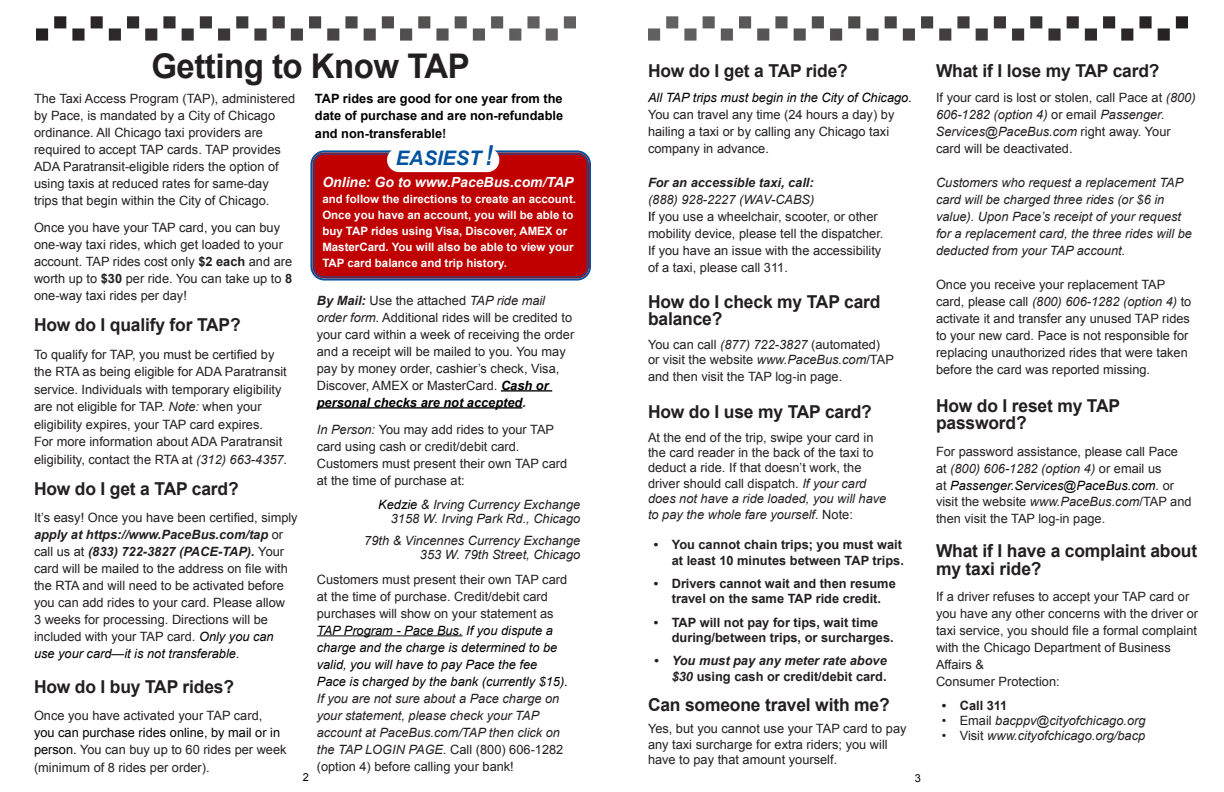
<style>
.page{position:relative;width:1224px;height:792px;background:#fff}
.page>*{position:absolute;margin:0;border:0;box-sizing:border-box;transform-origin:0 0}
.t1{font:700 34px "Arial";letter-spacing:-.015em;color:#231f20}
.t2{font:italic 700 27.5px "Arial";color:#0153a0;scale:.8 1}
.t3{font:italic 700 20px "Arial";color:#0153a0}
.t4{font:700 17.8px/17.5px "Arial";letter-spacing:-.01em;color:#231f20}
.t5{font:italic 700 14px "Arial";color:#fff}
.t6{font:12.8px/17px "Arial";color:#231f20}
.t7{font:italic 12.8px/17px "Arial";color:#231f20;text-align:right}
.t8{font:italic 12.8px/17px "Arial";color:#000}
.t9{font:700 12.8px/15.4px "Arial";color:#231f20;text-align:right}
.t10{font:italic 700 12.8px/17px "Arial";color:#231f20}
.t11{font:700 12.8px/17.5px "Arial";color:#000;text-align:justify}
.t12{font:700 11.5px/16px "Arial";color:#fff}
.t13{font:11px "Arial";color:#000}
.s1{font-weight:700}
.s2{font-style:italic}
.s3{font-weight:700;font-style:italic}
.s4{font-style:italic;color:#000}
.s5{color:#000}
.s6{font-weight:400}
.s7{font-style:normal}
.s8{color:#231f20}
.s9{font-weight:700;font-style:italic;color:#000}
.s10{font-style:normal;color:#231f20}
</style>
<div class="page">
<div style="left:312px;top:152px;width:277px;height:127px;background:#c00000;border-radius:12px"></div>
<div style="left:310px;top:150px;width:281px;height:131px;border:2px solid #0153a0;border-radius:13px"></div>
<div style="left:314px;top:154px;width:274px;height:123px;border:1px solid #0153a0;border-radius:10px"></div>
<div style="left:387px;top:148px;width:112px;height:24px;background:#fff;border-radius:12px"></div>
<hr style="left:501px;top:390px;width:51px;height:2px;background:#000">
<hr style="left:317px;top:407px;width:205px;height:2px;background:#000">
<hr style="left:317px;top:635px;width:146px;height:1px;background:#000">
<svg style="left:36px;top:16px;width:1152px;height:25px"></svg>
<p class="t1" style="left:151px;top:44px;width:320px">Getting to Know TAP</p>
<p class="t6" style="left:34px;top:90px;width:263px">The Taxi Access Program (TAP), administered by Pace, is mandated by a City of Chicago ordinance. All Chicago taxi providers are required to accept TAP cards. TAP provides ADA Paratransit-eligible riders the option of using taxis at reduced rates for same-day trips that begin within the City of Chicago.</p>
<p class="t6" style="left:34px;top:219px;width:260px">Once you have your TAP card, you can buy one-way taxi rides, which get loaded to your account. TAP rides cost only <span class="s1">$2 each</span> and are worth up to <span class="s1">$30</span> per ride. You can take up to <span class="s1">8 </span>one-way taxi rides per day!</p>
<p class="t4" style="left:34px;top:317px;width:208px">How do I qualify for TAP?</p>
<p class="t6" style="left:34px;top:346px;width:255px;line-height:17.5px">To qualify for TAP, you must be certified by the RTA as being eligible for ADA Paratransit service. Individuals with temporary eligibility are not eligible for TAP. <span class="s2">Note:</span> when your eligibility expires, your TAP card expires.<br>For more information about ADA Paratransit eligibility, contact the RTA at <span class="s2">(312) 663-4357.</span></p>
<p class="t4" style="left:34px;top:481px;width:206px">How do I get a TAP card?</p>
<p class="t6" style="left:34px;top:509px;width:265px">It’s easy! Once you have been certified, simply <span class="s3">apply at https://www.PaceBus.com/tap</span> or call us at <span class="s3">(833) 722-3827 (PACE-TAP).</span> Your card will be mailed to the address on file with the RTA and will need to be activated before you can add rides to your card. Please allow<br>3 weeks for processing. Directions will be included with your TAP card. <span class="s4">Only you can<br>use your card—it is not transferable</span><span class="s2">.</span></p>
<p class="t4" style="left:34px;top:679px;width:202px">How do I buy TAP rides?</p>
<p class="t6" style="left:34px;top:707px;width:254px">Once you have activated your TAP card,<br><span class="s5">you can purchase rides online, by mail or in person.</span> You can buy up to 60 rides per week (minimum of 8 rides per order).</p>
<p class="t4" style="left:648px;top:63px;width:201px">How do I get a TAP ride?</p>
<p class="t6" style="left:648px;top:90px;width:265px"><span class="s4">All TAP trips must begin in the City of Chicago.<br></span>You can travel any time (24 hours a day) by hailing a taxi or by calling any Chicago taxi company in advance.</p>
<p class="t10" style="left:648px;top:175px;width:168px">For an accessible taxi, call: <span class="s6">(888) 928-2227 (WAV-CABS)</span></p>
<p class="t6" style="left:648px;top:209px;width:237px"><span class="s5">I</span>f you use a wheelchair, scooter, or other mobility device, please tell the dispatcher.<br>If you have an issue with the accessibility of a taxi, please call 311.</p>
<p class="t4" style="left:648px;top:293px;width:234px">How do I check my TAP card balance?</p>
<p class="t6" style="left:648px;top:337px;width:247px;line-height:15.4px">You can call <span class="s2">(877) 722-3827</span> (automated) or visit the website <span class="s2">www.PaceBus.com</span>/TAP</p>
<p class="t6" style="left:648px;top:368px;width:196px">and then visit the TAP log-in page.</p>
<p class="t4" style="left:648px;top:404px;width:225px">How do I use my TAP card?</p>
<p class="t6" style="left:648px;top:430px;width:240px;line-height:15.4px">At the end of the trip, swipe your card in the card reader in the back of the taxi to deduct a ride. If that doesn’t work, the driver should call dispatch. <span class="s2">If your card does not have a ride loaded, you will have to pay the whole fare yourself</span>. Note:</p>
<p class="t9" style="left:654px;top:538px;width:252px">• You cannot chain trips; you must wait at least 10 minutes between TAP trips.</p>
<p class="t9" style="left:654px;top:576px;width:244px;text-align:center">• Drivers cannot wait and then resume travel on the same TAP ride credit.</p>
<p class="t9" style="left:672px;top:615px;width:223px;text-align:left;text-indent:-18px">• TAP will not pay for tips, wait time during/between trips, or surcharges.</p>
<p class="t10" style="left:654px;top:653px;width:235px;line-height:15.4px;text-align:right">• You must pay any meter rate above $30 <span class="s7">using cash or credit/debit card.</span></p>
<p class="t4" style="left:648px;top:697px;width:243px">Can someone travel with me?</p>
<p class="t6" style="left:648px;top:721px;width:260px;line-height:15.4px">Yes, but you cannot use your TAP card to pay any taxi surcharge for extra riders; you will have to pay that amount yourself.</p>
<p class="t11" style="left:315px;top:90px;width:250px">TAP rides are good for one year from the date of purchase and are non-refundable and non-transferable<span class="s8">!</span></p>
<p class="t5" style="left:322px;top:173px;width:253px">Online: Go to www.PaceBus.com/TAP</p>
<p class="t12" style="left:322px;top:191px;width:255px">and follow the directions to create an account.<br>Once you have an account, you will be able to buy TAP rides using Visa, Discover, AMEX or MasterCard. You will also be able to view your TAP card balance and trip history.</p>
<p class="t3" style="left:396px;top:145px;width:87px">EASIEST</p>
<p class="t2" style="left:485px;top:138px;width:11px">!</p>
<p class="t6" style="left:317px;top:292px;width:259px"><span class="s3">By Mail:</span> Use the attached <span class="s2">TAP ride mail order form.</span> Additional rides will be credited to your card within a week of receiving the order and a receipt will be mailed to you. You may pay by money order, cashier’s check, Visa, Discover, AMEX or MasterCard. <span class="s9">Cash or personal checks are not accepted</span><span class="s3">.</span></p>
<p class="t6" style="left:317px;top:421px;width:252px"><span class="s2">In Person:</span> You may add rides to your TAP card using cash or credit/debit card.<br>Customers must present their own TAP card at the time of purchase at:</p>
<p class="t7" style="left:378px;top:496px;width:204px"><span class="s5">Kedzie</span> &amp; Irving Currency Exchange</p>
<p class="t7" style="left:391px;top:510px;width:191px">3158 W. Irving Park Rd., Chicago</p>
<p class="t7" style="left:364px;top:533px;width:218px;line-height:14px">79th &amp; Vincennes Currency Exchange<br>353 W. 79th Street, Chicago</p>
<p class="t8" style="left:317px;top:571px;width:253px"><span class="s10">Customers must present their own TAP card at the time of purchase. Credit/debit card purchases will show on your statement as </span>TAP Program - Pace Bus. If you dispute a charge and the charge is determined to be valid, you will have to pay Pace the fee Pace is charged by the bank (currently $15).<br><span class="s8">If you are not sure about a Pace charge on</span></p>
<p class="t7" style="left:317px;top:707px;width:224px">your statement, please check your TAP</p>
<p class="t7" style="left:317px;top:724px;width:245px">account at PaceBus.com/TAP then click on</p>
<p class="t6" style="left:317px;top:741px;width:248px"><span class="s2">the TAP LOGIN PAGE.</span> Call (800) 606-1282</p>
<p class="t6" style="left:317px;top:758px;width:199px">(option 4) before calling your bank!</p>
<p class="t13" style="left:303px;top:770px;width:8px">2</p>
<p class="t13" style="left:915px;top:771px;width:8px">3</p>
<p class="t4" style="left:936px;top:63px;width:225px">What if I lose my TAP card?</p>
<p class="t6" style="left:936px;top:90px;width:261px">If your card is lost or stolen, call Pace at <span class="s2">(800)<br>606-1282 (option 4)</span> or email <span class="s2">Passenger.<br>Services@PaceBus.com</span> right away. Your card will be deactivated.</p>
<p class="t7" style="left:936px;top:175px;width:258px;text-align:left">Customers who request a replacement TAP card will be charged three rides (or $6 in value). Upon Pace’s receipt of your request for a replacement card, the three rides will be deducted from your TAP account.</p>
<p class="t6" style="left:936px;top:277px;width:257px">Once you receive your replacement TAP card, please call <span class="s2">(800) 606-1282 (option 4)</span> to activate it and transfer any unused TAP rides to your new card. Pace is not responsible for replacing unauthorized rides that were taken before the card was reported missing.</p>
<p class="t4" style="left:936px;top:397px;width:186px">How do I reset my TAP password?</p>
<p class="t6" style="left:936px;top:444px;width:243px">For password assistance, please call Pace at <span class="s2">(800) 606-1282 (option 4)</span> or email us<br>at <span class="s4">Passenger.Services@PaceBus.com</span>. or</p>
<p class="t6" style="left:936px;top:493px;width:257px">visit the website <span class="s2">www.PaceBus.com</span>/TAP and then visit the TAP log-in page.</p>
<p class="t4" style="left:936px;top:543px;width:263px">What if I have a complaint about my taxi ride?</p>
<p class="t6" style="left:936px;top:588px;width:264px">If a driver refuses to accept your TAP card or you have any other concerns with the driver or taxi service, you should file a formal complaint with the Chicago Department of Business Affairs &amp;<br>Consumer Protection:</p>
<p class="t9" style="left:942px;top:698px;width:67px">• Call 311</p>
<p class="t7" style="left:942px;top:712px;width:205px"><span class="s7">• Email</span> bacppv@cityofchicago.org</p>
<p class="t7" style="left:942px;top:727px;width:205px"><span class="s7">• Visit</span> www.cityofchicago.org/bacp</p>
</div>
